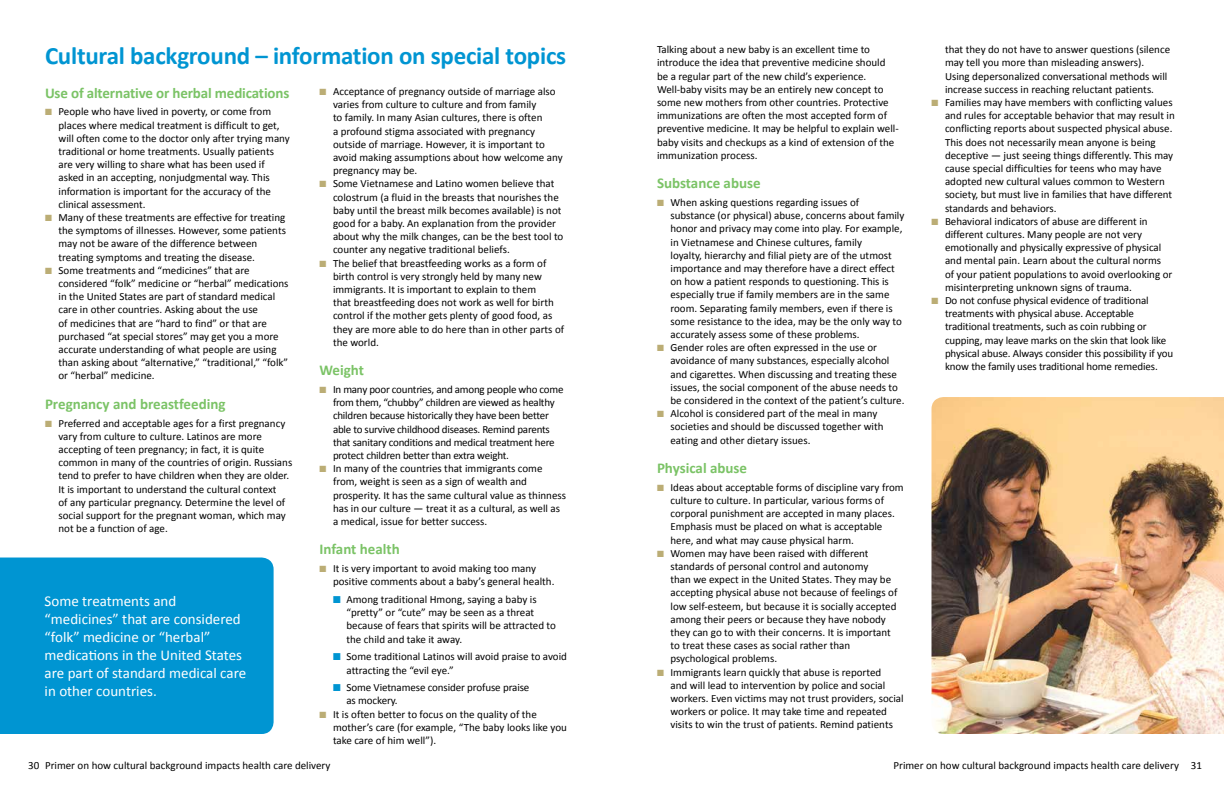
<style>
.page{position:relative;width:1224px;height:792px;background:#fff}
.page>*{position:absolute;margin:0;border:0;box-sizing:border-box;transform-origin:0 0}
.t1{font:700 25px "Calibri";letter-spacing:-.01em;color:#0095d2}
.t2{font:15px/18px "Calibri";color:#fff}
.t3{font:700 15px "Calibri";color:#7bc366}
.t4{font:11px/13.2px "Calibri";color:#000}
.t5{font:11px/13.2px "Calibri";letter-spacing:-.02em;color:#000}
.s1{color:#bbad75}
.s2{color:#0095d2}
</style>
<div class="page">
<div style="left:0;top:558px;width:274px;height:176px;background:#0095d2"></div>
<img style="left:932px;top:397px;width:292px;height:337px">
<h1 class="t1" style="left:45px;top:39px;width:523px">Cultural background – information on special topics</h1>
<h2 class="t3" style="left:45px;top:83px;width:246px">Use of alternative or herbal medications</h2>
<p class="t4" style="left:58px;top:105px;width:233px;text-indent:-13px"><span class="s1">■</span> People who have lived in poverty, or come from places where medical treatment is difficult to get, will often come to the doctor only after trying many traditional or home treatments. Usually patients are very willing to share what has been used if asked in an accepting, nonjudgmental way. This information is important for the accuracy of the clinical assessment.</p>
<p class="t4" style="left:58px;top:211px;width:229px;text-indent:-13px"><span class="s1">■</span> Many of these treatments are effective for treating the symptoms of illnesses. However, some patients may not be aware of the difference between treating symptoms and treating the disease.</p>
<p class="t4" style="left:58px;top:264px;width:232px;text-indent:-13px"><span class="s1">■</span> Some treatments and “medicines” that are considered “folk” medicine or “herbal” medications in the United States are part of standard medical care in other countries. Asking about the use<br>of medicines that are “hard to find” or that are purchased “at special stores” may get you a more accurate understanding of what people are using than asking about “alternative,” “traditional,” “folk” or “herbal” medicine.</p>
<h2 class="t3" style="left:45px;top:394px;width:182px">Pregnancy and breastfeeding</h2>
<p class="t4" style="left:58px;top:416px;width:235px;text-indent:-13px"><span class="s1">■</span> Preferred and acceptable ages for a first pregnancy vary from culture to culture. Latinos are more accepting of teen pregnancy; in fact, it is quite common in many of the countries of origin. Russians tend to prefer to have children when they are older.<br>It is important to understand the cultural context<br>of any particular pregnancy. Determine the level of social support for the pregnant woman, which may not be a function of age.</p>
<p class="t4" style="left:333px;top:85px;width:231px;text-indent:-13px"><span class="s1">■</span> Acceptance of pregnancy outside of marriage also varies from culture to culture and from family<br>to family. In many Asian cultures, there is often<br>a profound stigma associated with pregnancy outside of marriage. However, it is important to avoid making assumptions about how welcome any pregnancy may be.</p>
<p class="t4" style="left:333px;top:177px;width:232px;text-indent:-13px"><span class="s1">■</span> Some Vietnamese and Latino women believe that colostrum (a fluid in the breasts that nourishes the baby until the breast milk becomes available) is not good for a baby. An explanation from the provider about why the milk changes, can be the best tool to counter any negative traditional beliefs.</p>
<p class="t4" style="left:333px;top:256px;width:233px;text-indent:-13px"><span class="s1">■</span> The belief that breastfeeding works as a form of birth control is very strongly held by many new immigrants. It is important to explain to them<br>that breastfeeding does not work as well for birth control if the mother gets plenty of good food, as they are more able to do here than in other parts of the world.</p>
<h2 class="t3" style="left:320px;top:361px;width:46px">Weight</h2>
<p class="t5" style="left:333px;top:383px;width:232px;text-indent:-13px"><span class="s1">■</span> In many poor countries, and among people who come from them, “chubby” children are viewed as healthy children because historically they have been better able to survive childhood diseases. Remind parents that sanitary conditions and medical treatment here protect children better than extra weight.</p>
<p class="t4" style="left:333px;top:462px;width:235px;text-indent:-13px"><span class="s1">■</span> In many of the countries that immigrants come from, weight is seen as a sign of wealth and prosperity. It has the same cultural value as thinness has in our culture — treat it as a cultural, as well as a medical, issue for better success.</p>
<h2 class="t3" style="left:320px;top:540px;width:82px">Infant health</h2>
<p class="t4" style="left:333px;top:562px;width:223px;text-indent:-13px"><span class="s1">■</span> It is very important to avoid making too many positive comments about a baby’s general health.</p>
<p class="t4" style="left:346px;top:593px;width:211px;text-indent:-13px"><span class="s2">■</span> Among traditional Hmong, saying a baby is “pretty” or “cute” may be seen as a threat because of fears that spirits will be attracted to the child and take it away.</p>
<p class="t4" style="left:346px;top:650px;width:222px;text-indent:-13px"><span class="s2">■</span> Some traditional Latinos will avoid praise to avoid attracting the “evil eye.”</p>
<p class="t4" style="left:346px;top:681px;width:184px;text-indent:-13px"><span class="s2">■</span> Some Vietnamese consider profuse praise as mockery.</p>
<p class="t4" style="left:333px;top:707px;width:236px;text-indent:-13px"><span class="s1">■</span> It is often better to focus on the quality of the mother’s care (for example, “The baby looks like you take care of him well”).</p>
<h2 class="t2" style="left:45px;top:592px;width:203px">Some treatments and “medicines” that are considered “folk” medicine or “herbal” medications in the United States are part of standard medical care in other countries.</h2>
<p class="t4" style="left:657px;top:43px;width:243px">Talking about a new baby is an excellent time to introduce the idea that preventive medicine should be a regular part of the new child’s experience.<br>Well-baby visits may be an entirely new concept to some new mothers from other countries. Protective immunizations are often the most accepted form of preventive medicine. It may be helpful to explain well&shy;baby visits and checkups as a kind of extension of the immunization process.</p>
<h2 class="t3" style="left:657px;top:174px;width:105px">Substance abuse</h2>
<p class="t4" style="left:670px;top:196px;width:235px;text-indent:-13px"><span class="s1">■</span> When asking questions regarding issues of substance (or physical) abuse, concerns about family honor and privacy may come into play. For example, in Vietnamese and Chinese cultures, family<br>loyalty, hierarchy and filial piety are of the utmost importance and may therefore have a direct effect on how a patient responds to questioning. This is especially true if family members are in the same room. Separating family members, even if there is some resistance to the idea, may be the only way to accurately assess some of these problems.</p>
<p class="t4" style="left:670px;top:341px;width:235px;text-indent:-13px"><span class="s1">■</span> Gender roles are often expressed in the use or avoidance of many substances, especially alcohol and cigarettes. When discussing and treating these issues, the social component of the abuse needs to be considered in the context of the patient’s culture.</p>
<p class="t4" style="left:670px;top:407px;width:215px;text-indent:-13px"><span class="s1">■</span> Alcohol is considered part of the meal in many societies and should be discussed together with eating and other dietary issues.</p>
<h2 class="t3" style="left:657px;top:459px;width:92px">Physical abuse</h2>
<p class="t4" style="left:670px;top:481px;width:235px;text-indent:-13px"><span class="s1">■</span> Ideas about acceptable forms of discipline vary from culture to culture. In particular, various forms of corporal punishment are accepted in many places.<br>Emphasis must be placed on what is acceptable here, and what may cause physical harm.</p>
<p class="t4" style="left:670px;top:547px;width:228px;text-indent:-13px"><span class="s1">■</span> Women may have been raised with different standards of personal control and autonomy<br>than we expect in the United States. They may be accepting physical abuse not because of feelings of low self-esteem, but because it is socially accepted among their peers or because they have nobody they can go to with their concerns. It is important to treat these cases as social rather than psychological problems.</p>
<p class="t4" style="left:670px;top:665px;width:235px;text-indent:-13px"><span class="s1">■</span> Immigrants learn quickly that abuse is reported<br>and will lead to intervention by police and social workers. Even victims may not trust providers, social workers or police. It may take time and repeated visits to win the trust of patients. Remind patients</p>
<p class="t4" style="left:945px;top:43px;width:227px">that they do not have to answer questions (silence may tell you more than misleading answers).<br>Using depersonalized conversational methods will increase success in reaching reluctant patients.</p>
<p class="t4" style="left:945px;top:96px;width:231px;text-indent:-13px"><span class="s1">■</span> Families may have members with conflicting values and rules for acceptable behavior that may result in conflicting reports about suspected physical abuse.<br>This does not necessarily mean anyone is being deceptive — just seeing things differently. This may cause special difficulties for teens who may have adopted new cultural values common to Western society, but must live in families that have different standards and behaviors.</p>
<p class="t4" style="left:945px;top:215px;width:229px;text-indent:-13px"><span class="s1">■</span> Behavioral indicators of abuse are different in different cultures. Many people are not very emotionally and physically expressive of physical and mental pain. Learn about the cultural norms of your patient populations to avoid overlooking or misinterpreting unknown signs of trauma.</p>
<p class="t4" style="left:945px;top:294px;width:230px;text-indent:-13px"><span class="s1">■</span> Do not confuse physical evidence of traditional treatments with physical abuse. Acceptable traditional treatments, such as coin rubbing or cupping, may leave marks on the skin that look like physical abuse. Always consider this possibility if you know the family uses traditional home remedies.</p>
<p class="t4" style="left:28px;top:759px;width:304px">30 Primer on how cultural background impacts health care delivery</p>
<p class="t4" style="left:893px;top:759px;width:310px">Primer on how cultural background impacts health care delivery 31</p>
</div>
